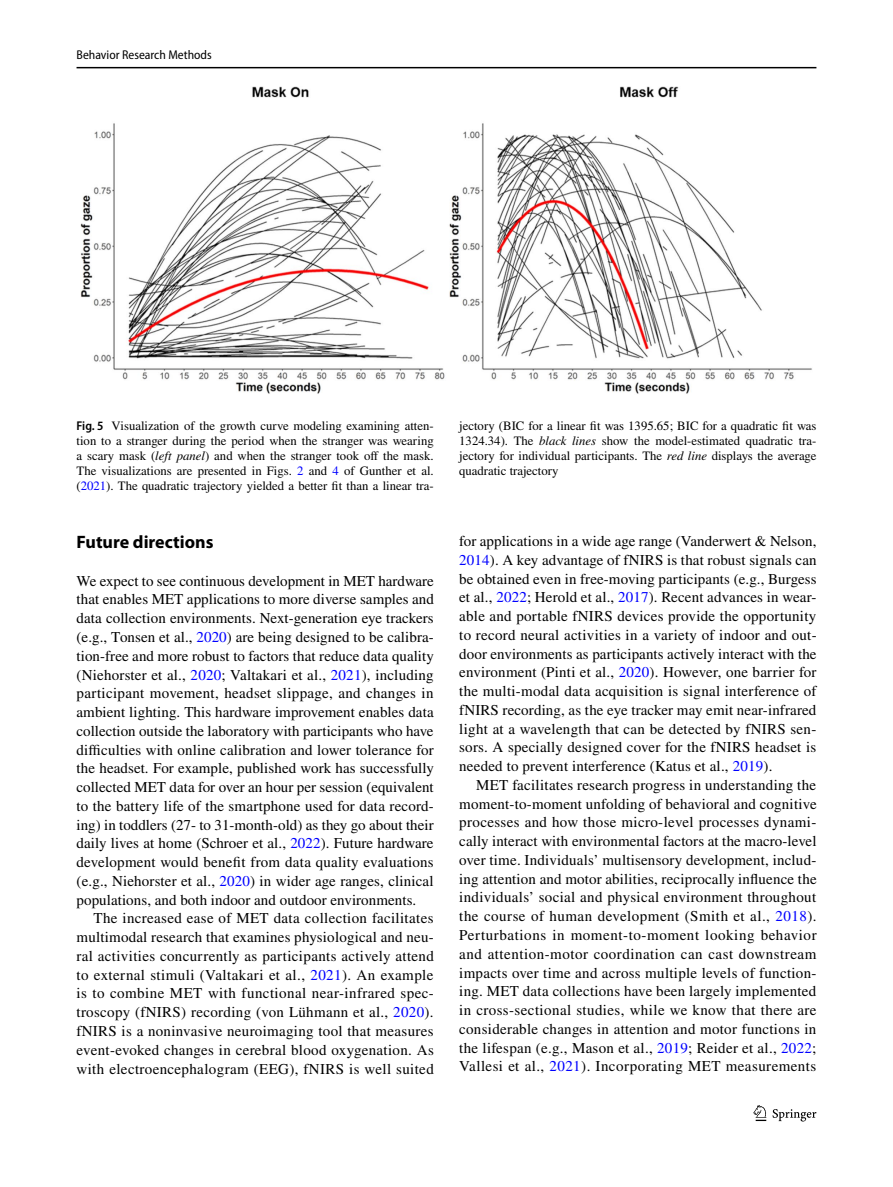
<style>
.page{position:relative;width:893px;height:1187px;background:#fff}
.page>*{position:absolute;margin:0;border:0;box-sizing:border-box;transform-origin:0 0}
.t1{font:700 18px "Myriad Pro";color:#000}
.t2{font:15px/18.8px "STIX";letter-spacing:.015em;color:#000;text-align:justify}
.t3{font:12.75px/15px "STIX";color:#000;text-align:justify}
.t4{font:semi-condensed 12.75px "Myriad Pro";color:#000}
.s1{font-family:"Myriad Pro";font-weight:600;font-stretch:semi-condensed}
.s2{font-style:italic}
.s3{color:#00f}
</style>
<div class="page">
<hr style="left:77px;top:67px;width:739px;height:1px;background:#000">
<svg style="left:753px;top:1105px;width:13px;height:15px"></svg>
<svg style="left:773px;top:1109px;width:43px;height:12px"></svg>
<img style="left:81px;top:87px;width:731px;height:307px">
<p class="t4" style="left:77px;top:48px;width:137px">Behavior Research Methods</p>
<p class="t3" style="left:77px;top:419px;width:359px"><span class="s1">Fig. 5</span> Visualization of the growth curve modeling examining atten&shy;tion to a stranger during the period when the stranger was wearing a scary mask (<span class="s2">left panel</span>) and when the stranger took off the mask.<br>The visualizations are presented in Figs. <span class="s3">2</span> and <span class="s3">4</span> of Gunther et al. (<span class="s3">2021</span>). The quadratic trajectory yielded a better fit than a linear tra-</p>
<p class="t3" style="left:459px;top:419px;width:359px">jectory (BIC for a linear fit was 1395.65; BIC for a quadratic fit was 1324.34). The <span class="s2">black lines</span> show the model-estimated quadratic tra&shy;jectory for individual participants. The <span class="s2">red line</span> displays the average quadratic trajectory</p>
<p class="t1" style="left:77px;top:530px;width:138px">Future directions</p>
<p class="t2" style="left:77px;top:572px;width:359px">We expect to see continuous development in MET hardware that enables MET applications to more diverse samples and data collection environments. Next-generation eye trackers (e.g., Tonsen et al., <span class="s3">2020</span>) are being designed to be calibra&shy;tion-free and more robust to factors that reduce data quality (Niehorster et al., <span class="s3">2020</span>; Valtakari et al., <span class="s3">2021</span>), including participant movement, headset slippage, and changes in ambient lighting. This hardware improvement enables data collection outside the laboratory with participants who have difficulties with online calibration and lower tolerance for the headset. For example, published work has successfully collected MET data for over an hour per session (equivalent to the battery life of the smartphone used for data record&shy;ing) in toddlers (27- to 31-month-old) as they go about their daily lives at home (Schroer et al., <span class="s3">2022</span>). Future hardware development would benefit from data quality evaluations (e.g., Niehorster et al., <span class="s3">2020</span>) in wider age ranges, clinical populations, and both indoor and outdoor environments.</p>
<p class="t2" style="left:77px;top:909px;width:359px;text-indent:17px">The increased ease of MET data collection facilitates multimodal research that examines physiological and neu&shy;ral activities concurrently as participants actively attend to external stimuli (Valtakari et al., <span class="s3">2021</span>). An example is to combine MET with functional near-infrared spec&shy;troscopy (fNIRS) recording (von Lühmann et al., <span class="s3">2020</span>). fNIRS is a noninvasive neuroimaging tool that measures event-evoked changes in cerebral blood oxygenation. As with electroencephalogram (EEG), fNIRS is well suited</p>
<p class="t2" style="left:459px;top:532px;width:359px">for applications in a wide age range (Vanderwert &amp; Nelson, <span class="s3">2014</span>). A key advantage of fNIRS is that robust signals can be obtained even in free-moving participants (e.g., Burgess et al., <span class="s3">2022</span>; Herold et al., <span class="s3">2017</span>). Recent advances in wear&shy;able and portable fNIRS devices provide the opportunity to record neural activities in a variety of indoor and out&shy;door environments as participants actively interact with the environment (Pinti et al., <span class="s3">2020</span>). However, one barrier for the multi-modal data acquisition is signal interference of fNIRS recording, as the eye tracker may emit near-infrared light at a wavelength that can be detected by fNIRS sen&shy;sors. A specially designed cover for the fNIRS headset is needed to prevent interference (Katus et al., <span class="s3">2019</span>).</p>
<p class="t2" style="left:459px;top:776px;width:359px;text-indent:17px">MET facilitates research progress in understanding the moment-to-moment unfolding of behavioral and cognitive processes and how those micro-level processes dynami&shy;cally interact with environmental factors at the macro-level over time. Individuals’ multisensory development, includ&shy;ing attention and motor abilities, reciprocally influence the individuals’ social and physical environment throughout the course of human development (Smith et al., <span class="s3">2018</span>).<br>Perturbations in moment-to-moment looking behavior and attention-motor coordination can cast downstream impacts over time and across multiple levels of function&shy;ing. MET data collections have been largely implemented in cross-sectional studies, while we know that there are considerable changes in attention and motor functions in the lifespan (e.g., Mason et al., <span class="s3">2019</span>; Reider et al., <span class="s3">2022</span>; Vallesi et al., <span class="s3">2021</span>). Incorporating MET measurements</p>
</div>
